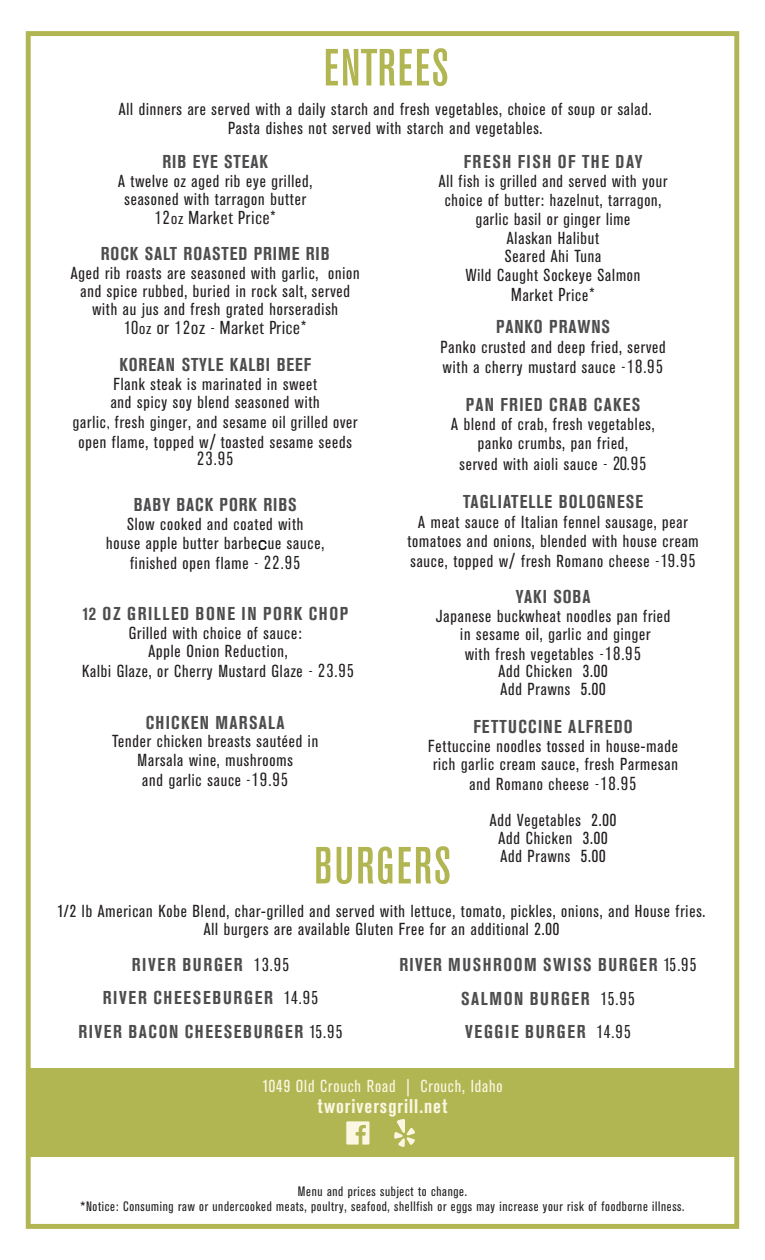
<style>
.page{position:relative;width:765px;height:1260px;background:#fff}
.page>*{position:absolute;margin:0;border:0;box-sizing:border-box;transform-origin:0 0}
.t1{font:500 condensed 51.75px "Akzidenz Grotesk BE";letter-spacing:.035em;color:#b1b652}
.t2{font:700 condensed 19.75px "Akzidenz Grotesk BE";letter-spacing:.05em;color:#fbf7e3}
.t3{font:700 condensed 18.5px/33.2px "Akzidenz Grotesk BE";letter-spacing:.07em;color:#4d4d4f;text-align:center}
.t4{font:700 condensed 18.5px "Akzidenz Grotesk BE";letter-spacing:.05em;color:#4d4d4f}
.t5{font:700 condensed 18.5px/33.2px "Akzidenz Grotesk BE";letter-spacing:.09em;color:#4d4d4f;text-align:center}
.t6{font:200 17.5px "Balboa";color:#231f20}
.t7{font:condensed 17.25px/18.9px "Akzidenz Grotesk BE";letter-spacing:.05em;color:#231f20;text-align:center}
.t8{font:condensed 17.25px "Akzidenz Grotesk BE";letter-spacing:.05em;color:#fbf7e3}
.t9{font:condensed 13.5px/14.8px "Akzidenz Grotesk BE";letter-spacing:.05em;color:#231f20;text-align:center}
.s1{font-family:"Balboa";font-weight:200;font-stretch:normal}
.s2{font-family:"Balboa";font-weight:200;font-stretch:normal;font-size:15px}
.s3{font-family:"Nudista";font-weight:300;font-stretch:normal}
.s4{font-family:"Balboa";font-weight:200;font-stretch:normal;font-size:17.5px}
.s5{font-family:"Balboa";font-weight:200;font-stretch:normal;font-size:17.25px;color:#231f20}
</style>
<div class="page">
<div style="left:26px;top:31px;width:713px;height:1198px;border:5px solid #b1b652"></div>
<div style="left:28px;top:1068px;width:709px;height:89px;background:#b1b652"></div>
<svg style="left:394px;top:1119px;width:21px;height:28px"></svg>
<svg style="left:346px;top:1121px;width:23px;height:24px"></svg>
<p class="t1" style="left:324px;top:39px;width:127px">ENTREES</p>
<p class="t7" style="left:119px;top:100px;width:535px;line-height:18.5px">All dinners are served with a daily starch and fresh vegetables, choice of soup or salad.<br>Pasta dishes not served with starch and vegetables.</p>
<p class="t4" style="left:163px;top:151px;width:107px">RIB EYE STEAK</p>
<p class="t7" style="left:118px;top:172px;width:196px;line-height:18.5px">A twelve oz aged rib eye grilled, seasoned with tarragon butter<br><span class="s1">12</span><span class="s2">oz</span> <span class="s1">Market Price*</span></p>
<p class="t4" style="left:101px;top:243px;width:230px">ROCK SALT ROASTED PRIME RIB</p>
<p class="t7" style="left:71px;top:264px;width:290px;line-height:18.5px">Aged rib roasts are seasoned with garlic, onion and spice rubbed, buried in rock salt, served with au jus and fresh grated horseradish<br><span class="s1">10</span><span class="s2">oz</span> <span class="s1">or 12oz - Market Price*</span></p>
<p class="t4" style="left:119px;top:354px;width:193px">KOREAN STYLE KALBI BEEF</p>
<p class="t7" style="left:111px;top:375px;width:211px;line-height:18.2px;text-align:left">Flank steak is marinated in sweet and spicy soy blend seasoned with</p>
<p class="t7" style="left:73px;top:413px;width:286px;line-height:19.2px">garlic<span class="s1">,</span> fresh ginger, and sesame oil grilled over open flame, topped w<span class="s1">/</span> toasted sesame seeds</p>
<p class="t6" style="left:197px;top:449px;width:38px">23.95</p>
<p class="t4" style="left:134px;top:494px;width:164px">BABY BACK PORK RIBS</p>
<p class="t7" style="left:106px;top:515px;width:220px;line-height:19.5px">Slow cooked and coated with<br>house apple butter barbe<span class="s3">c</span>ue sauce, finished open flame <span class="s1">- 22.95</span></p>
<p class="t3" style="left:82px;top:598px;width:268px">12 OZ GRILLED BONE IN PORK CHOP</p>
<p class="t7" style="left:129px;top:624px;width:174px;line-height:18.2px">Grilled with choice of sauce:<br>Apple Onion Reduction,</p>
<p class="t7" style="left:82px;top:662px;width:274px">Kalbi Glaze, or Cherry Mustard Glaze <span class="s1">- 23.95</span></p>
<p class="t3" style="left:146px;top:706px;width:140px">CHICKEN MARSALA</p>
<p class="t7" style="left:112px;top:732px;width:207px;line-height:18.5px">Tender chicken breasts sautéed in<br>Marsala wine, mushrooms</p>
<p class="t7" style="left:142px;top:771px;width:147px">and garlic sauce <span class="s4">-19.95</span></p>
<p class="t3" style="left:464px;top:145px;width:180px">FRESH FISH OF THE DAY</p>
<p class="t7" style="left:439px;top:172px;width:230px">All fish is grilled and served with your choice of butter: hazelnut, tarragon, garlic basil or ginger lime<br>Alaskan Halibut<br>Seared Ahi Tuna<br>Wild Caught Sockeye Salmon<br><span class="s1">M</span>arket <span class="s1">P</span>rice<span class="s1">*</span></p>
<p class="t4" style="left:496px;top:316px;width:116px">PANKO PRAWNS</p>
<p class="t7" style="left:440px;top:337px;width:227px;line-height:20.4px;text-align:left">Panko crusted and deep fried, served with a cherry mustard sauce <span class="s4">-18.95</span></p>
<p class="t3" style="left:466px;top:388px;width:176px">PAN FRIED CRAB CAKES</p>
<p class="t7" style="left:451px;top:415px;width:205px;line-height:19.6px">A blend of crab, fresh vegetables, panko crumbs, pan fried,<br>served with aioli sauce <span class="s1">-</span> <span class="s4">20.95</span></p>
<p class="t3" style="left:463px;top:486px;width:182px">TAGLIATELLE BOLOGNESE</p>
<p class="t7" style="left:407px;top:513px;width:293px;line-height:19.5px">A meat sauce of Italian fennel sausage, pear tomatoes and onions, blended with house cream sauce, topped w<span class="s1">/</span> fresh Romano cheese <span class="s1">-19.95</span></p>
<p class="t4" style="left:516px;top:586px;width:76px">YAKI SOBA</p>
<p class="t7" style="left:436px;top:607px;width:236px">Japanese buckwheat noodles pan fried in sesame oil, garlic and ginger<br>with fresh vegetables <span class="s1">-</span><span class="s4">18.95</span></p>
<p class="t7" style="left:499px;top:662px;width:111px;line-height:18.2px;text-align:left">Add Chicken 3.00<br>Add Prawns 5.00</p>
<p class="t3" style="left:473px;top:711px;width:161px">FETTUCCINE ALFREDO</p>
<p class="t7" style="left:428px;top:737px;width:251px">Fettuccine noodles tossed in house-made rich garlic cream sauce, fresh Parmesan and Romano cheese <span class="s1">-</span><span class="s4">18.95</span></p>
<p class="t7" style="left:490px;top:811px;width:128px;line-height:18.2px">Add Vegetables 2.00<br>Add Chicken 3.00<br>Add Prawns 5.00</p>
<p class="t1" style="left:314px;top:837px;width:138px">BURGERS</p>
<p class="t7" style="left:58px;top:902px;width:649px;line-height:18.5px">1/2 lb American Kobe Blend, char-grilled and served with lettuce, tomato, pickles, onions, and House fries.<br>All burgers are available Gluten Free for an additional 2.00</p>
<p class="t5" style="left:78px;top:948px;width:266px">RIVER BURGER <span class="s5">13.95<br></span>RIVER CHEESEBURGER <span class="s5">14.95<br></span>RIVER BACON CHEESEBURGER <span class="s5">15.95</span></p>
<p class="t3" style="left:399px;top:948px;width:299px">RIVER MUSHROOM SWISS BURGER <span class="s5">15.95<br></span>SALMON BURGER <span class="s5">15.95<br></span>VEGGIE BURGER <span class="s5">14.95</span></p>
<p class="t8" style="left:262px;top:1077px;width:242px">1049 Old Crouch Road | Crouch, Idaho</p>
<p class="t2" style="left:318px;top:1095px;width:131px">tworiversgrill.net</p>
<p class="t9" style="left:81px;top:1185px;width:605px">Menu and prices subject to change.<br>*Notice: Consuming raw or undercooked meats, poultry, seafood, shellfish or eggs may increase your risk of foodborne illness.</p>
</div>
